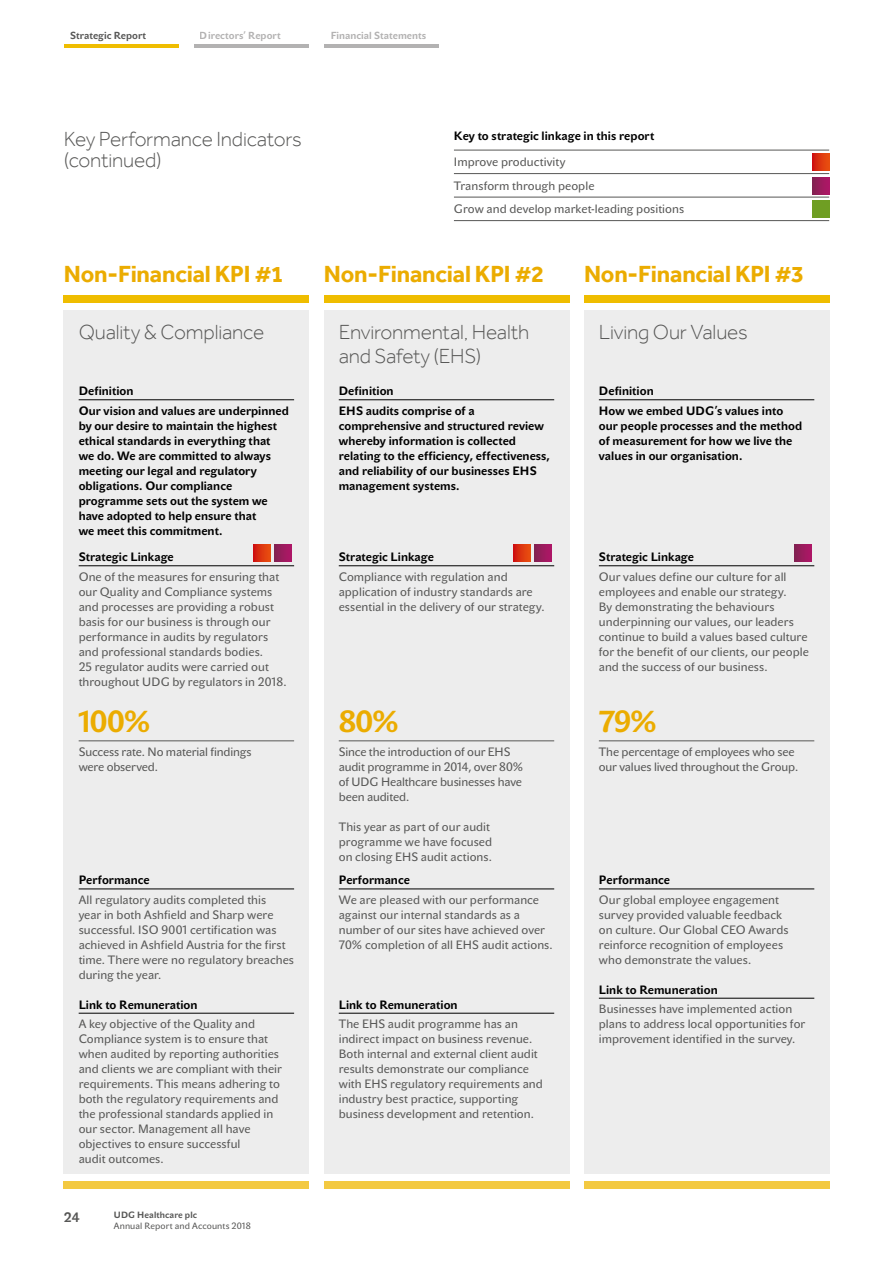
<style>
.page{position:relative;width:893px;height:1263px;background:#fff}
.page>*{position:absolute;margin:0;border:0;box-sizing:border-box;transform-origin:0 0}
.t1{font:700 30px "John Sans Text Pro";color:#ebac00}
.t2{font:700 24px "Effra";letter-spacing:-.01em;color:#ebac00}
.t3{font:300 21px/24px "Effra";letter-spacing:-.01em;color:#575756}
.t4{font:700 13.5px "John Sans Text Pro";color:#575756}
.t5{font:12px/15px "John Sans Text Pro";color:#575756}
.t6{font:700 12px/15px "John Sans Text Pro";letter-spacing:.005em;color:#000}
.t7{font:700 10.2px "John Sans Text Pro";letter-spacing:.005em;color:#b3b2b2}
.t8{font:700 10.2px "John Sans Text Pro";letter-spacing:.005em;color:#575756}
.t9{font:9px "John Sans Text Pro";letter-spacing:.015em;color:#575756}
.t10{font:700 9px "John Sans Text Pro";letter-spacing:.015em;color:#575756}
</style>
<div class="page">
<div style="left:64px;top:296px;width:245px;height:7px;background:#efbd00"></div>
<div style="left:324px;top:296px;width:245px;height:7px;background:#efbd00"></div>
<div style="left:584px;top:296px;width:245px;height:7px;background:#efbd00"></div>
<div style="left:64px;top:310px;width:245px;height:864px;background:#ededed"></div>
<div style="left:324px;top:310px;width:245px;height:864px;background:#ededed"></div>
<div style="left:584px;top:310px;width:245px;height:864px;background:#ededed"></div>
<div style="left:324px;top:1181px;width:245px;height:7px;background:#f3c941"></div>
<div style="left:64px;top:1181px;width:245px;height:7px;background:#f3c941"></div>
<div style="left:584px;top:1181px;width:245px;height:7px;background:#f3c941"></div>
<hr style="left:64px;top:45px;width:115px;height:3px;background:#efbd00">
<hr style="left:194px;top:45px;width:114px;height:3px;background:#b3b2b2">
<hr style="left:324px;top:45px;width:115px;height:3px;background:#b3b2b2">
<hr style="left:79px;top:399px;width:215px;height:1px;background:#000">
<hr style="left:79px;top:565px;width:215px;height:1px;background:#000">
<svg style="left:253px;top:544px;width:17px;height:17px"></svg>
<svg style="left:274px;top:544px;width:17px;height:17px"></svg>
<hr style="left:79px;top:741px;width:215px;height:1px;background:#575756">
<hr style="left:339px;top:741px;width:215px;height:1px;background:#575756">
<hr style="left:599px;top:741px;width:215px;height:1px;background:#575756">
<hr style="left:339px;top:565px;width:215px;height:1px;background:#000">
<svg style="left:513px;top:544px;width:17px;height:17px"></svg>
<svg style="left:534px;top:544px;width:17px;height:17px"></svg>
<hr style="left:599px;top:565px;width:215px;height:1px;background:#000">
<svg style="left:794px;top:544px;width:17px;height:17px"></svg>
<hr style="left:339px;top:399px;width:215px;height:1px;background:#000">
<hr style="left:599px;top:399px;width:215px;height:1px;background:#000">
<hr style="left:339px;top:889px;width:215px;height:1px;background:#000">
<hr style="left:339px;top:1013px;width:215px;height:1px;background:#000">
<hr style="left:599px;top:889px;width:215px;height:1px;background:#000">
<hr style="left:599px;top:998px;width:215px;height:1px;background:#000">
<hr style="left:79px;top:889px;width:215px;height:1px;background:#000">
<hr style="left:79px;top:1013px;width:215px;height:1px;background:#000">
<hr style="left:454px;top:150px;width:375px;height:1px;background:#575756">
<hr style="left:454px;top:173px;width:375px;height:1px;background:#575756">
<hr style="left:454px;top:197px;width:375px;height:1px;background:#575756">
<hr style="left:454px;top:220px;width:375px;height:1px;background:#575756">
<svg style="left:812px;top:154px;width:17px;height:17px"></svg>
<svg style="left:812px;top:177px;width:17px;height:17px"></svg>
<div style="left:812px;top:200px;width:17px;height:17px;background:#6f9e23"></div>
<p class="t8" style="left:70px;top:30px;width:78px">Strategic Report</p>
<p class="t7" style="left:200px;top:30px;width:82px">Directors’ Report</p>
<p class="t7" style="left:331px;top:30px;width:97px">Financial Statements</p>
<h3 class="t3" style="left:64px;top:128px;width:240px;line-height:21px">Key Performance Indicators (continued)</h3>
<p class="t6" style="left:454px;top:129px;width:202px">Key to strategic linkage in this report</p>
<p class="t5" style="left:454px;top:151px;width:232px;line-height:23.5px">Improve productivity<br>Transform through people<br>Grow and develop market-leading positions</p>
<h2 class="t2" style="left:64px;top:259px;width:222px">Non-Financial KPI #1</h2>
<h2 class="t2" style="left:324px;top:259px;width:222px">Non-Financial KPI #2</h2>
<h2 class="t2" style="left:584px;top:259px;width:222px">Non-Financial KPI #3</h2>
<h3 class="t3" style="left:79px;top:320px;width:187px">Quality &amp; Compliance</h3>
<p class="t6" style="left:79px;top:382px;width:212px;line-height:19.2px">Definition<br>Our vision and values are underpinned</p>
<p class="t6" style="left:79px;top:418px;width:200px">by our desire to maintain the highest ethical standards in everything that we do. We are committed to always meeting our legal and regulatory obligations. Our compliance programme sets out the system we have adopted to help ensure that<br>we meet this commitment.</p>
<p class="t6" style="left:79px;top:550px;width:97px">Strategic Linkage</p>
<p class="t5" style="left:79px;top:569px;width:210px">One of the measures for ensuring that our Quality and Compliance systems and processes are providing a robust basis for our business is through our performance in audits by regulators and professional standards bodies.<br>25 regulator audits were carried out throughout UDG by regulators in 2018.</p>
<h1 class="t1" style="left:79px;top:704px;width:74px">100%</h1>
<p class="t5" style="left:79px;top:744px;width:174px">Success rate. No material findings were observed.</p>
<p class="t6" style="left:79px;top:873px;width:73px">Performance</p>
<p class="t5" style="left:79px;top:892px;width:217px">All regulatory audits completed this<br>year in both Ashfield and Sharp were successful. ISO 9001 certification was achieved in Ashfield Austria for the first time. There were no regulatory breaches during the year.</p>
<p class="t6" style="left:79px;top:997px;width:120px">Link to Remuneration</p>
<p class="t5" style="left:79px;top:1017px;width:205px">A key objective of the Quality and Compliance system is to ensure that when audited by reporting authorities and clients we are compliant with their requirements. This means adhering to both the regulatory requirements and the professional standards applied in our sector. Management all have objectives to ensure successful<br>audit outcomes.</p>
<p class="t4" style="left:64px;top:1209px;width:17px">24</p>
<p class="t10" style="left:114px;top:1210px;width:85px">UDG Healthcare plc</p>
<p class="t9" style="left:114px;top:1220px;width:139px">Annual Report and Accounts 2018</p>
<h3 class="t3" style="left:339px;top:320px;width:192px">Environmental, Health and Safety (EHS)</h3>
<p class="t6" style="left:339px;top:382px;width:137px;line-height:19.2px">Definition<br>EHS audits comprise of a</p>
<p class="t6" style="left:339px;top:418px;width:213px">comprehensive and structured review whereby information is collected relating to the efficiency, effectiveness, and reliability of our businesses EHS management systems.</p>
<p class="t6" style="left:339px;top:550px;width:97px">Strategic Linkage</p>
<p class="t5" style="left:339px;top:569px;width:207px">Compliance with regulation and application of industry standards are essential in the delivery of our strategy.</p>
<h1 class="t1" style="left:339px;top:704px;width:62px">80%</h1>
<p class="t5" style="left:339px;top:744px;width:186px">Since the introduction of our EHS audit programme in 2014, over 80% of UDG Healthcare businesses have been audited.</p>
<p class="t5" style="left:339px;top:819px;width:155px">This year as part of our audit programme we have focused on closing EHS audit actions.</p>
<p class="t6" style="left:339px;top:873px;width:73px">Performance</p>
<p class="t5" style="left:339px;top:892px;width:215px">We are pleased with our performance against our internal standards as a number of our sites have achieved over 70% completion of all EHS audit actions.</p>
<p class="t6" style="left:339px;top:997px;width:120px">Link to Remuneration</p>
<p class="t5" style="left:339px;top:1017px;width:206px">The EHS audit programme has an indirect impact on business revenue.<br>Both internal and external client audit results demonstrate our compliance with EHS regulatory requirements and industry best practice, supporting business development and retention.</p>
<h3 class="t3" style="left:599px;top:320px;width:150px">Living Our Values</h3>
<p class="t6" style="left:599px;top:382px;width:186px;line-height:19.2px">Definition<br>How we embed UDG’s values into</p>
<p class="t6" style="left:599px;top:418px;width:205px">our people processes and the method of measurement for how we live the values in our organisation.</p>
<p class="t6" style="left:599px;top:550px;width:97px">Strategic Linkage</p>
<p class="t5" style="left:599px;top:569px;width:211px">Our values define our culture for all employees and enable our strategy.<br>By demonstrating the behaviours underpinning our values, our leaders continue to build a values based culture for the benefit of our clients, our people and the success of our business.</p>
<h1 class="t1" style="left:599px;top:704px;width:60px">79%</h1>
<p class="t5" style="left:599px;top:744px;width:201px">The percentage of employees who see our values lived throughout the Group.</p>
<p class="t6" style="left:599px;top:873px;width:73px">Performance</p>
<p class="t5" style="left:599px;top:892px;width:191px">Our global employee engagement survey provided valuable feedback on culture. Our Global CEO Awards reinforce recognition of employees who demonstrate the values.</p>
<p class="t6" style="left:599px;top:982px;width:120px">Link to Remuneration</p>
<p class="t5" style="left:599px;top:1002px;width:208px">Businesses have implemented action plans to address local opportunities for improvement identified in the survey.</p>
</div>
